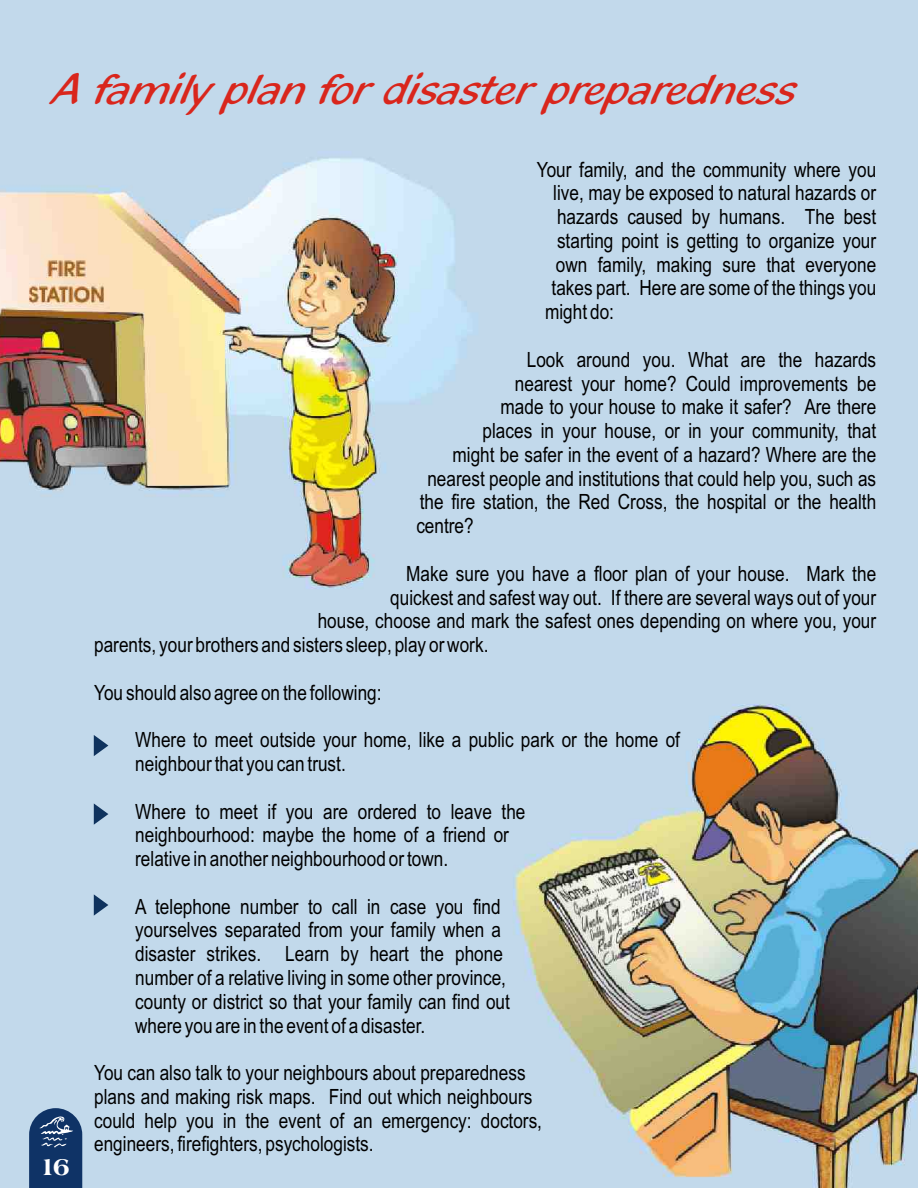
<style>
.page{position:relative;width:918px;height:1188px;background:#fff}
.page>*{position:absolute;margin:0;border:0;box-sizing:border-box;transform-origin:0 0}
.t1{font:45px "Blacklight D";color:#d9261c}
.t2{font:25.5px "Americana X Bd BT";color:#fff}
.t3{font:21px/23.9px "Arial Narrow";color:#000}
</style>
<div class="page">
<img style="left:0;top:0;width:918px;height:1188px">
<svg style="left:94px;top:735px;width:14px;height:21px"></svg>
<svg style="left:94px;top:803px;width:14px;height:22px"></svg>
<svg style="left:94px;top:894px;width:14px;height:22px"></svg>
<svg style="left:29px;top:1108px;width:53px;height:80px;background:#284977"></svg>
<h1 class="t1" style="left:55px;top:70px;width:743px">A family plan for disaster preparedness</h1>
<p class="t2" style="left:39px;top:1155px;width:32px">16</p>
<p class="t3" style="left:537px;top:159px;width:341px">Your family, and the community where you</p>
<p class="t3" style="left:553px;top:183px;width:324px">live, may be exposed to natural hazards or</p>
<p class="t3" style="left:557px;top:207px;width:321px">hazards caused by humans. The best</p>
<p class="t3" style="left:557px;top:230px;width:321px">starting point is getting to organize your</p>
<p class="t3" style="left:556px;top:254px;width:322px">own family, making sure that everyone</p>
<p class="t3" style="left:552px;top:278px;width:326px">takes part. Here are some of the things you</p>
<p class="t3" style="left:545px;top:302px;width:70px">might do:</p>
<p class="t3" style="left:527px;top:349px;width:351px">Look around you. What are the hazards</p>
<p class="t3" style="left:515px;top:373px;width:363px">nearest your home? Could improvements be</p>
<p class="t3" style="left:501px;top:397px;width:377px">made to your house to make it safer? Are there</p>
<p class="t3" style="left:483px;top:421px;width:395px">places in your house, or in your community, that</p>
<p class="t3" style="left:453px;top:445px;width:425px">might be safer in the event of a hazard? Where are the</p>
<p class="t3" style="left:427px;top:468px;width:450px">nearest people and institutions that could help you, such as</p>
<p class="t3" style="left:420px;top:492px;width:458px">the fire station, the Red Cross, the hospital or the health</p>
<p class="t3" style="left:416px;top:516px;width:59px">centre?</p>
<p class="t3" style="left:406px;top:563px;width:471px">Make sure you have a floor plan of your house. Mark the</p>
<p class="t3" style="left:390px;top:587px;width:487px">quickest and safest way out. If there are several ways out of your</p>
<p class="t3" style="left:318px;top:611px;width:560px">house, choose and mark the safest ones depending on where you, your</p>
<p class="t3" style="left:94px;top:635px;width:396px">parents, your brothers and sisters sleep, play or work.</p>
<p class="t3" style="left:94px;top:682px;width:289px">You should also agree on the following:</p>
<p class="t3" style="left:135px;top:730px;width:546px">Where to meet outside your home, like a public park or the home of neighbour that you can trust.</p>
<p class="t3" style="left:135px;top:801px;width:392px">Where to meet if you are ordered to leave the neighbourhood: maybe the home of a friend or relative in another neighbourhood or town.</p>
<p class="t3" style="left:135px;top:896px;width:376px">A telephone number to call in case you find yourselves separated from your family when a disaster strikes. Learn by heart the phone number of a relative living in some other province, county or district so that your family can find out where you are in the event of a disaster.</p>
<p class="t3" style="left:94px;top:1063px;width:449px">You can also talk to your neighbours about preparedness plans and making risk maps. Find out which neighbours could help you in the event of an emergency: doctors, engineers, firefighters, psychologists.</p>
</div>
